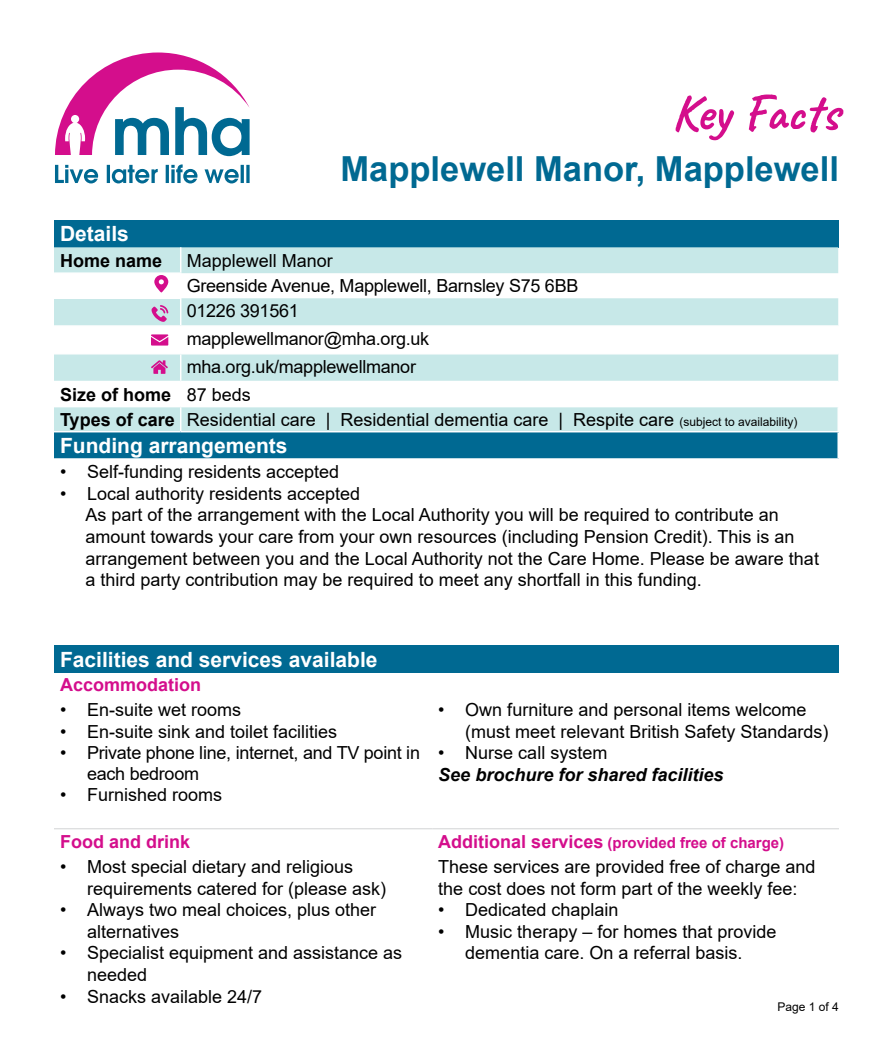
<style>
.page{position:relative;width:893px;height:1063px;background:#fff}
.page>*{position:absolute;margin:0;border:0;box-sizing:border-box;transform-origin:0 0}
.t1{font:51px "Caveat";color:#d40e8c}
.t2{font:700 34.5px "Arial";color:#006992}
.t3{font:700 21px "Arial";color:#fff}
.t4{font:18px/21.6px "Arial";color:#000}
.t5{font:italic 700 18px "Arial";color:#000}
.t6{font:700 18px "Arial";color:#d40e8c}
.t7{font:700 18px "Arial";color:#000}
.t8{font:700 15px "Arial";color:#d40e8c}
.t9{font:12px "Arial";color:#000}
.s1{font-weight:400}
.s2{font-weight:700}
.s3{font-size:12px}
.s4{font-size:18px}
</style>
<div class="page">
<div style="left:54px;top:645px;width:785px;height:28px;background:#006992"></div>
<hr style="left:54px;top:829px;width:378px;height:1px;background:#d1d3d4">
<hr style="left:432px;top:829px;width:407px;height:1px;background:#d1d3d4">
<svg style="left:55px;top:164px;width:195px;height:19px"></svg>
<svg style="left:55px;top:53px;width:195px;height:103px"></svg>
<div style="left:54px;top:220px;width:784px;height:27px;background:#006992"></div>
<div style="left:54px;top:432px;width:784px;height:27px;background:#006992"></div>
<hr style="left:837px;top:432px;width:2px;height:26px;background:#fff">
<hr style="left:54px;top:458px;width:127px;height:2px;background:#fff">
<hr style="left:181px;top:458px;width:658px;height:2px;background:#fff">
<svg style="left:54px;top:247px;width:784px;height:185px"></svg>
<h1 class="t1" style="left:672px;top:80px;width:169px">Key Facts</h1>
<h2 class="t2" style="left:340px;top:145px;width:500px">Mapplewell Manor, Mapplewell</h2>
<p class="t3" style="left:60px;top:219px;width:70px">Details</p>
<p class="t7" style="left:60px;top:248px;width:104px">Home name</p>
<p class="t4" style="left:187px;top:248px;width:393px;line-height:25px">Mapplewell Manor<br>Greenside Avenue, Mapplewell, Barnsley S75 6BB<br>01226 391561</p>
<p class="t4" style="left:187px;top:328px;width:244px">mapplewellmanor@mha.org.uk</p>
<p class="t4" style="left:187px;top:356px;width:231px">mha.org.uk/mapplewellmanor</p>
<p class="t7" style="left:60px;top:382px;width:192px">Size of home <span class="s1">87 beds</span></p>
<p class="t4" style="left:60px;top:408px;width:739px"><span class="s2">Types of care</span> Residential care | Residential dementia care | Respite care <span class="s3">(subject to availability)</span></p>
<p class="t3" style="left:60px;top:431px;width:229px">Funding arrangements</p>
<p class="t4" style="left:60px;top:461px;width:281px">• Self-funding residents accepted</p>
<p class="t4" style="left:86px;top:482px;width:735px;text-indent:-26px">• Local authority residents accepted<br>As part of the arrangement with the Local Authority you will be required to contribute an amount towards your care from your own resources (including Pension Credit). This is an arrangement between you and the Local Authority not the Care Home. Please be aware that a third party contribution may be required to meet any shortfall in this funding.</p>
<p class="t3" style="left:60px;top:644px;width:319px">Facilities and services available</p>
<p class="t6" style="left:60px;top:672px;width:143px">Accommodation</p>
<p class="t4" style="left:60px;top:699px;width:183px">• En-suite wet rooms</p>
<p class="t4" style="left:60px;top:720px;width:279px">• En-suite sink and toilet facilities</p>
<p class="t4" style="left:87px;top:742px;width:334px;line-height:21px;text-indent:-27px">• Private phone line, internet, and TV point in each bedroom</p>
<p class="t4" style="left:60px;top:784px;width:164px">• Furnished rooms</p>
<p class="t4" style="left:465px;top:699px;width:365px;text-indent:-27px">• Own furniture and personal items welcome (must meet relevant British Safety Standards)</p>
<p class="t4" style="left:438px;top:742px;width:171px">• Nurse call system</p>
<p class="t5" style="left:438px;top:762px;width:287px">See brochure for shared facilities</p>
<p class="t6" style="left:60px;top:829px;width:132px">Food and drink</p>
<p class="t8" style="left:438px;top:832px;width:347px"><span class="s4">Additional services</span> (provided free of charge)</p>
<p class="t4" style="left:87px;top:856px;width:301px;text-indent:-27px">• Most special dietary and religious requirements catered for (please ask)</p>
<p class="t4" style="left:87px;top:899px;width:291px;text-indent:-27px">• Always two meal choices, plus other alternatives</p>
<p class="t4" style="left:87px;top:942px;width:317px;text-indent:-27px">• Specialist equipment and assistance as needed</p>
<p class="t4" style="left:60px;top:985px;width:204px">• Snacks available 24/7</p>
<p class="t4" style="left:438px;top:856px;width:379px">These services are provided free of charge and the cost does not form part of the weekly fee:</p>
<p class="t4" style="left:438px;top:899px;width:182px">• Dedicated chaplain</p>
<p class="t4" style="left:438px;top:921px;width:340px;text-align:center">• Music therapy – for homes that provide dementia care. On a referral basis.</p>
<p class="t9" style="left:778px;top:999px;width:63px">Page 1 of 4</p>
</div>
